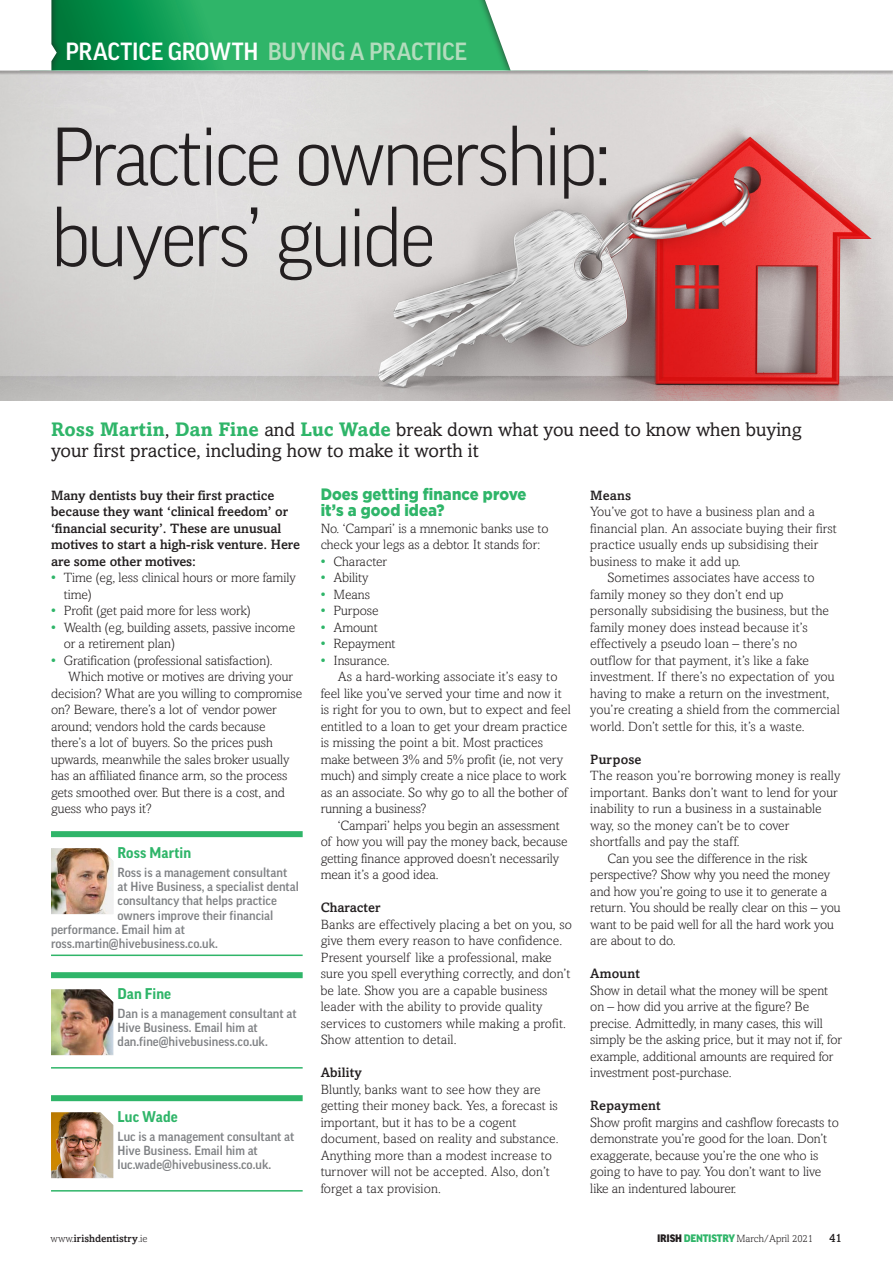
<style>
.page{position:relative;width:893px;height:1263px;background:#fff}
.page>*{position:absolute;margin:0;border:0;box-sizing:border-box;transform-origin:0 0}
.IR_Main_Headling{font:300 79.5px "Good Pro";letter-spacing:-.04em;color:#231f20}
.t1{font:500 24px "Good Pro";letter-spacing:-.015em;color:#b3dcbd}
.IR_Standfirst{font:19.5px/21px "Amasis";color:#231f20}
.IR_Indented_Second_P{font:900 16.5px/16.5px "Gotham";letter-spacing:.005em;color:#2fb569;scale:.9 1}
.IR_Author_s_Name_Bio{font:700 15px "Good Pro";letter-spacing:.005em;color:#2fb569}
.IR_Indented_Second_P-2{font:300 13.5px/16.5px "Amasis MT Std";letter-spacing:-.005em;color:#231f20}
.IR_No_Indent_First_P{font:300 13.5px/16.5px "Amasis MT Std";letter-spacing:.01em;color:#231f20}
.IR_Indented_Bullet_N{font:300 13.5px/16.5px "Amasis MT Std";letter-spacing:-.005em;color:#231f20}
.IR_Opening_First_Par{font:500 13.5px/16.5px "Amasis";letter-spacing:-.005em;color:#231f20}
.IR_No_Indent_First_P-2{font:500 13.5px "Amasis";letter-spacing:.01em;color:#231f20}
.IR_Author_s_Bio_Inde{font:500 12.75px/14.2px "Good Pro";color:#808285}
.t2{font:500 12px "Amasis";color:#231f20}
.t3{font:300 10.5px "Amasis MT Std";letter-spacing:-.005em;color:#231f20}
.t4{font:500 10.5px "Amasis";color:#231f20}
.s1{color:#fff}
.s2{font-weight:700;color:#2fb569}
.s3{font-family:"Amasis";font-weight:500;color:#2fb569}
.s4{font-family:"Amasis MT Std";font-weight:300}
.s5{font-family:"Good OT";font-weight:900;font-stretch:expanded}
.s6{font-family:"Good OT";font-weight:900;font-stretch:expanded;color:#2fb569}
</style>
<div class="page">
<img style="left:0;top:75px;width:893px;height:325px">
<div style="left:0;top:0;width:893px;height:75px;background:#231f20;opacity:.3"></div>
<svg style="left:63px;top:0;width:410px;height:70px;background:#21a95f"></svg>
<div style="left:0;top:0;width:63px;height:70px;background:#007739"></div>
<svg style="left:0;top:0;width:57px;height:71px;background:#e8f1ec"></svg>
<svg style="left:480px;top:0;width:413px;height:71px"></svg>
<div style="left:51px;top:972px;width:252px;height:6px;background:#2fb569"></div>
<hr style="left:51px;top:1067px;width:252px;height:1px;background:#2fb569">
<div style="left:51px;top:1095px;width:252px;height:6px;background:#2fb569"></div>
<hr style="left:51px;top:1190px;width:252px;height:1px;background:#2fb569">
<div style="left:51px;top:831px;width:252px;height:6px;background:#2fb569"></div>
<hr style="left:51px;top:954px;width:252px;height:2px;background:#2fb569">
<img style="left:51px;top:989px;width:62px;height:66px">
<img style="left:51px;top:1112px;width:62px;height:66px">
<img style="left:51px;top:848px;width:62px;height:66px">
<h2 class="t1" style="left:65px;top:38px;width:403px"><span class="s1">PRACTICE GROWTH</span> BUYING A PRACTICE</h2>
<p class="IR_Main_Headling" style="left:51px;top:111px;width:562px">Practice ownership:</p>
<p class="IR_Main_Headling" style="left:51px;top:192px;width:386px">buyers’ guide</p>
<p class="IR_Standfirst" style="left:51px;top:418px;width:752px"><span class="s2">Ross Martin</span>, <span class="s2">Dan Fine</span> and <span class="s2">Luc Wade</span> break down what you need to know when buying your first practice, including how to make it worth it</p>
<p class="IR_Opening_First_Par" style="left:51px;top:486px;width:251px">Many dentists buy their first practice because they want ‘clinical freedom’ or ‘financial security’. These are unusual motives to start a high-risk venture. Here are some other motives:</p>
<p class="IR_Indented_Bullet_N" style="left:64px;top:569px;width:234px;text-indent:-13px"><span class="s3">•</span> Time (eg, less clinical hours or more family time)</p>
<p class="IR_Indented_Bullet_N" style="left:51px;top:602px;width:201px"><span class="s3">•</span> Profit (get paid more for less work)</p>
<p class="IR_Indented_Bullet_N" style="left:64px;top:619px;width:233px;text-indent:-13px"><span class="s3">•</span> Wealth (eg, building assets, passive income or a retirement plan)</p>
<p class="IR_Indented_Bullet_N" style="left:51px;top:652px;width:223px"><span class="s3">•</span> Gratification (professional satisfaction).</p>
<p class="IR_Indented_Second_P-2" style="left:51px;top:668px;width:253px;text-indent:17px">Which motive or motives are driving your decision? What are you willing to compromise on? Beware, there’s a lot of vendor power around; vendors hold the cards because there’s a lot of buyers. So the prices push upwards, meanwhile the sales broker usually has an affiliated finance arm, so the process gets smoothed over. But there is a cost, and guess who pays it?</p>
<p class="IR_Indented_Second_P" style="left:321px;top:485px;width:230px">Does getting finance prove it’s a good idea?</p>
<p class="IR_No_Indent_First_P" style="left:321px;top:520px;width:229px">No. ‘Campari’ is a mnemonic banks use to check your legs as a debtor. It stands for:</p>
<p class="IR_Indented_Bullet_N" style="left:321px;top:553px;width:68px"><span class="s3">•</span> Character</p>
<p class="IR_Indented_Bullet_N" style="left:321px;top:569px;width:49px"><span class="s3">•</span> Ability</p>
<p class="IR_Indented_Bullet_N" style="left:321px;top:586px;width:51px"><span class="s3">•</span> Means</p>
<p class="IR_Indented_Bullet_N" style="left:321px;top:602px;width:59px"><span class="s3">•</span> Purpose</p>
<p class="IR_Indented_Bullet_N" style="left:321px;top:619px;width:59px"><span class="s3">•</span> Amount</p>
<p class="IR_Indented_Bullet_N" style="left:321px;top:635px;width:76px"><span class="s3">•</span> Repayment</p>
<p class="IR_Indented_Bullet_N" style="left:321px;top:652px;width:70px"><span class="s3">•</span> Insurance.</p>
<p class="IR_Indented_Second_P-2" style="left:321px;top:668px;width:252px;text-indent:17px">As a hard-working associate it’s easy to feel like you’ve served your time and now it is right for you to own, but to expect and feel entitled to a loan to get your dream practice is missing the point a bit. Most practices make between 3% and 5% profit (ie, not very much) and simply create a nice place to work as an associate. So why go to all the bother of running a business?</p>
<p class="IR_Indented_Second_P-2" style="left:321px;top:817px;width:248px;text-indent:17px">‘Campari’ helps you begin an assessment of how you will pay the money back, because getting finance approved doesn’t necessarily mean it’s a good idea.</p>
<p class="IR_Opening_First_Par" style="left:321px;top:899px;width:61px">Character</p>
<p class="IR_No_Indent_First_P" style="left:321px;top:916px;width:253px">Banks are effectively placing a bet on you, so give them every reason to have confidence.<br>Present yourself like a professional, make sure you spell everything correctly, and don’t be late. Show you are a capable business leader with the ability to provide quality services to customers while making a profit.<br>Show attention to detail.</p>
<p class="IR_No_Indent_First_P-2" style="left:321px;top:1064px;width:43px">Ability</p>
<p class="IR_No_Indent_First_P" style="left:321px;top:1081px;width:239px">Bluntly, banks want to see how they are getting their money back. Yes, a forecast is important, but it has to be a cogent document, based on reality and substance.<br>Anything more than a modest increase to turnover will not be accepted. Also, don’t forget a tax provision.</p>
<p class="IR_No_Indent_First_P-2" style="left:590px;top:487px;width:43px">Means</p>
<p class="IR_No_Indent_First_P" style="left:590px;top:503px;width:248px">You’ve got to have a business plan and a financial plan. An associate buying their first practice usually ends up subsidising their business to make it add up.</p>
<p class="IR_Indented_Second_P-2" style="left:590px;top:569px;width:251px;text-indent:17px">Sometimes associates have access to family money so they don’t end up personally subsidising the business, but the family money does instead because it’s effectively a pseudo loan – there’s no outflow for that payment, it’s like a fake investment. If there’s no expectation of you having to make a return on the investment, you’re creating a shield from the commercial world. Don’t settle for this, it’s a waste.</p>
<p class="IR_No_Indent_First_P-2" style="left:590px;top:751px;width:53px">Purpose</p>
<p class="IR_No_Indent_First_P" style="left:590px;top:767px;width:252px">The reason you’re borrowing money is really important. Banks don’t want to lend for your inability to run a business in a sustainable way, so the money can’t be to cover shortfalls and pay the staff.</p>
<p class="IR_Indented_Second_P-2" style="left:590px;top:850px;width:252px;text-indent:17px">Can you see the difference in the risk perspective? Show why you need the money and how you’re going to use it to generate a return. You should be really clear on this – you want to be paid well for all the hard work you are about to do.</p>
<p class="IR_No_Indent_First_P-2" style="left:590px;top:965px;width:51px">Amount</p>
<p class="IR_No_Indent_First_P" style="left:590px;top:982px;width:253px">Show in detail what the money will be spent on – how did you arrive at the figure? Be precise. Admittedly, in many cases, this will simply be the asking price, but it may not if, for example, additional amounts are required for investment post-purchase.</p>
<p class="IR_No_Indent_First_P-2" style="left:590px;top:1097px;width:72px">Repayment</p>
<p class="IR_No_Indent_First_P" style="left:590px;top:1114px;width:250px">Show profit margins and cashflow forecasts to demonstrate you’re good for the loan. Don’t exaggerate, because you’re the one who is going to have to pay. You don’t want to live like an indentured labourer.</p>
<p class="IR_Author_s_Name_Bio" style="left:118px;top:844px;width:75px">Ross Martin</p>
<p class="IR_Author_s_Bio_Inde" style="left:118px;top:865px;width:171px">Ross is a management consultant</p>
<p class="IR_Author_s_Bio_Inde" style="left:118px;top:879px;width:183px">at Hive Business, a specialist dental</p>
<p class="IR_Author_s_Bio_Inde" style="left:118px;top:894px;width:161px">consultancy that helps practice</p>
<p class="IR_Author_s_Bio_Inde" style="left:118px;top:908px;width:157px">owners improve their financial</p>
<p class="IR_Author_s_Bio_Inde" style="left:51px;top:922px;width:136px">performance. Email him at</p>
<p class="IR_Author_s_Bio_Inde" style="left:51px;top:936px;width:168px">ross.martin@hivebusiness.co.uk.</p>
<p class="IR_Author_s_Name_Bio" style="left:118px;top:985px;width:55px">Dan Fine</p>
<p class="IR_Author_s_Bio_Inde" style="left:118px;top:1006px;width:181px">Dan is a management consultant at<br>Hive Business. Email him at dan.fine@hivebusiness.co.uk.</p>
<p class="IR_Author_s_Name_Bio" style="left:118px;top:1108px;width:62px">Luc Wade</p>
<p class="IR_Author_s_Bio_Inde" style="left:118px;top:1129px;width:178px">Luc is a management consultant at<br>Hive Business. Email him at luc.wade@hivebusiness.co.uk.</p>
<p class="t4" style="left:51px;top:1232px;width:99px"><span class="s4">www.</span>irishdentistry<span class="s4">.ie</span></p>
<p class="t3" style="left:657px;top:1232px;width:157px"><span class="s5">IRISH</span> <span class="s6">DENTISTRY</span> March/April 2021</p>
<p class="t2" style="left:829px;top:1231px;width:14px">41</p>
</div>
